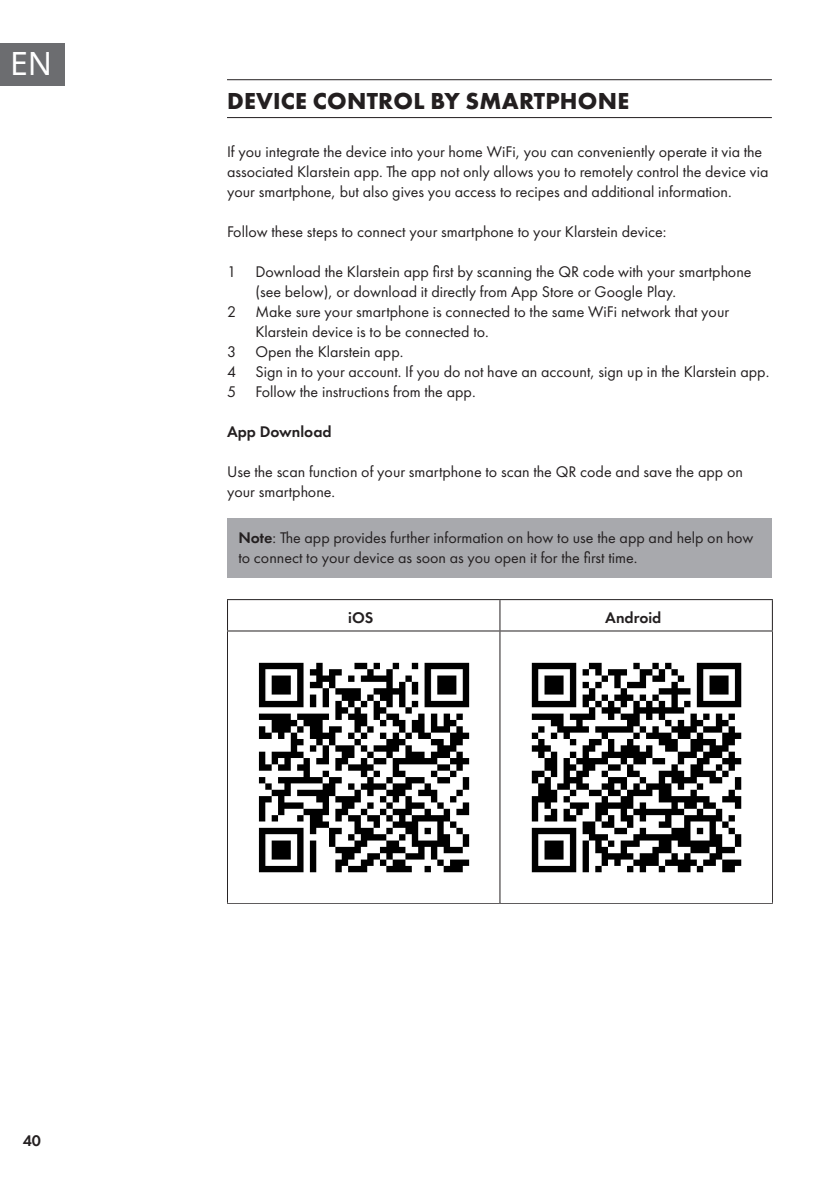
<style>
.page{position:relative;width:840px;height:1191px;background:#fff}
.page>*{position:absolute;margin:0;border:0;box-sizing:border-box;transform-origin:0 0}
.t1{font:32px "Noto Sans";color:#fff}
.Super_Headline{font:700 24px "Futura PTW08";letter-spacing:.01em;color:#231f20}
.Headline{font:16px/20px "Futura PTW08";color:#231f20}
.Base_Text_HINWEIS_gr{font:16px/20px "Futura PTW08";color:#231f20}
.Headline-2{font:600 16px "Futura PTW08";color:#231f20}
.s1{font-weight:600}
</style>
<div class="page">
<div style="left:0;top:43px;width:65px;height:42px;background:#6c6d70"></div>
<hr style="left:227px;top:79px;width:544px;height:1px;background:#231f20">
<hr style="left:227px;top:117px;width:544px;height:1px;background:#231f20">
<div style="left:227px;top:519px;width:544px;height:59px;background:#a8a9ad"></div>
<hr style="left:227px;top:599px;width:272px;height:1px;background:#231f20">
<hr style="left:227px;top:600px;width:1px;height:30px;background:#231f20">
<hr style="left:499px;top:599px;width:273px;height:1px;background:#231f20">
<hr style="left:499px;top:600px;width:1px;height:30px;background:#231f20">
<hr style="left:771px;top:600px;width:1px;height:30px;background:#231f20">
<hr style="left:227px;top:630px;width:272px;height:1px;background:#231f20">
<hr style="left:227px;top:631px;width:1px;height:271px;background:#231f20">
<hr style="left:499px;top:630px;width:273px;height:1px;background:#231f20">
<hr style="left:499px;top:631px;width:1px;height:271px;background:#231f20">
<hr style="left:771px;top:631px;width:1px;height:271px;background:#231f20">
<hr style="left:227px;top:902px;width:272px;height:1px;background:#231f20">
<hr style="left:499px;top:902px;width:273px;height:1px;background:#231f20">
<img style="left:258px;top:662px;width:212px;height:211px">
<img style="left:531px;top:662px;width:211px;height:211px">
<h1 class="t1" style="left:10px;top:42px;width:44px">EN</h1>
<p class="Super_Headline" style="left:227px;top:85px;width:403px">DEVICE CONTROL BY SMARTPHONE</p>
<p class="Headline" style="left:227px;top:141px;width:542px">If you integrate the device into your home WiFi, you can conveniently operate it via the associated Klarstein app. The app not only allows you to remotely control the device via your smartphone, but also gives you access to recipes and additional information.</p>
<p class="Headline" style="left:227px;top:221px;width:440px">Follow these steps to connect your smartphone to your Klarstein device:</p>
<p class="Headline" style="left:255px;top:261px;width:497px;text-indent:-28px">1 Download the Klarstein app first by scanning the QR code with your smartphone (see below), or download it directly from App Store or Google Play.</p>
<p class="Headline" style="left:255px;top:301px;width:475px;text-indent:-28px">2 Make sure your smartphone is connected to the same WiFi network that your<br>Klarstein device is to be connected to.</p>
<p class="Headline" style="left:227px;top:341px;width:178px">3 Open the Klarstein app.</p>
<p class="Headline" style="left:227px;top:361px;width:543px">4 Sign in to your account. If you do not have an account, sign up in the Klarstein app.</p>
<p class="Headline" style="left:227px;top:381px;width:250px">5 Follow the instructions from the app.</p>
<p class="Headline-2" style="left:227px;top:422px;width:106px">App Download</p>
<p class="Headline" style="left:227px;top:461px;width:517px">Use the scan function of your smartphone to scan the QR code and save the app on your smartphone.</p>
<p class="Base_Text_HINWEIS_gr" style="left:238px;top:527px;width:516px"><span class="s1">Note</span>: The app provides further information on how to use the app and help on how to connect to your device as soon as you open it for the first time.</p>
<p class="Headline-2" style="left:348px;top:607px;width:27px">iOS</p>
<p class="Headline-2" style="left:605px;top:607px;width:58px">Android</p>
<p class="Headline-2" style="left:23px;top:1130px;width:20px">40</p>
</div>
